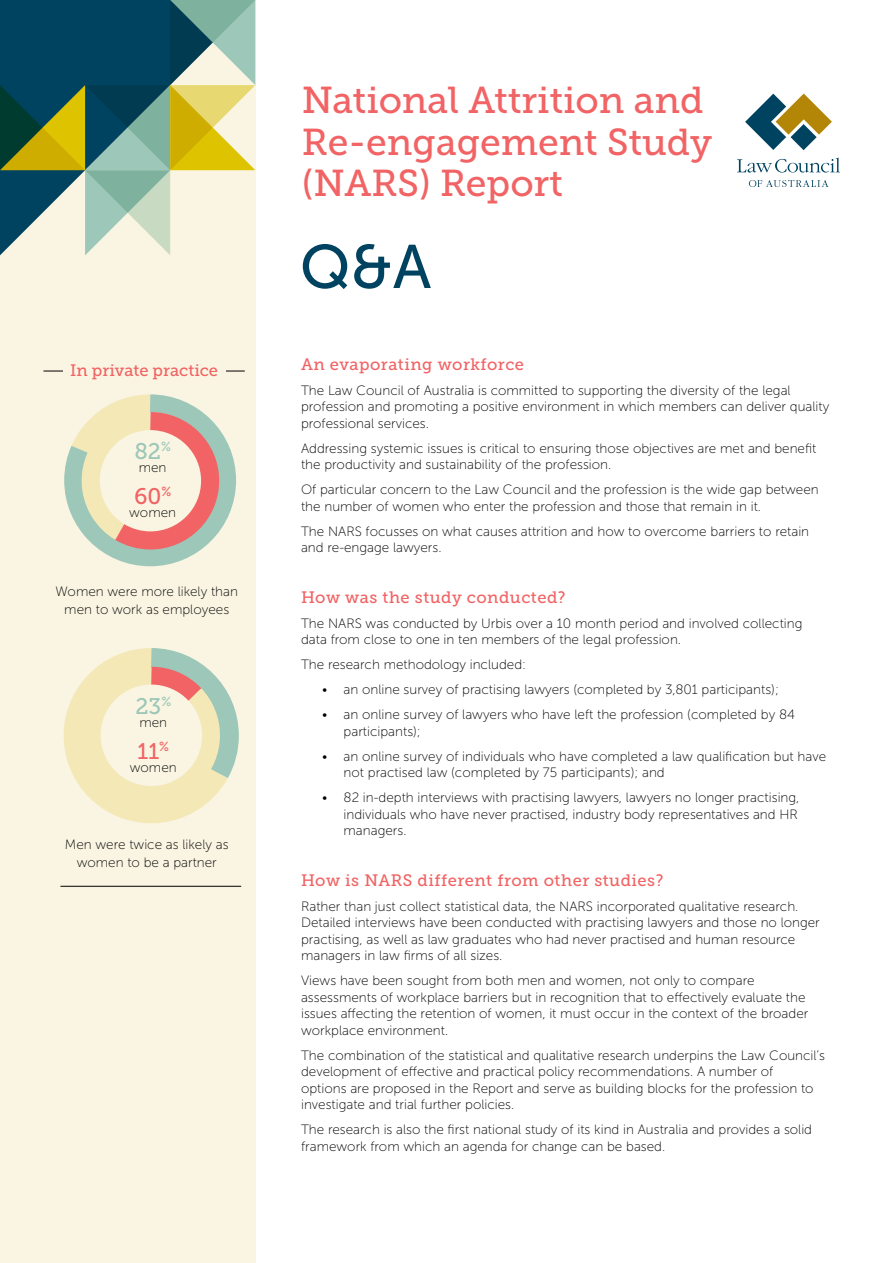
<style>
.page{position:relative;width:893px;height:1263px;background:#fff}
.page>*{position:absolute;margin:0;border:0;box-sizing:border-box;transform-origin:0 0}
.t1{font:61.35px "Museo Sans 500";color:#004360}
.t2{font:37.35px/41.2px "Museo Slab 500";color:#f16364}
.t3{font:22.5px "Museo Slab 500";color:#9dc7b8}
.t4{font:22.5px "Museo Slab 500";color:#f16364}
.t5{font:16.5px "Museo Slab 500";letter-spacing:.03em;color:#f16364}
.t6{font:16.5px "Museo Slab 500";color:#f16364}
.t7{font:13.5px/16.5px "Museo Sans 100";color:#000}
</style>
<div class="page">
<div style="left:0;top:0;width:255px;height:1263px;background:#f9f5e2"></div>
<svg style="left:749px;top:180px;width:80px;height:7px"></svg>
<svg style="left:737px;top:158px;width:103px;height:15px"></svg>
<svg style="left:745px;top:94px;width:87px;height:56px"></svg>
<svg style="left:0;top:0;width:255px;height:255px"></svg>
<hr style="left:60px;top:886px;width:181px;height:1px;background:#000">
<hr style="left:43px;top:371px;width:202px;height:1px;background:#000">
<div style="left:63px;top:364px;width:162px;height:23px;background:#f9f5e2"></div>
<svg style="left:64px;top:394px;width:172px;height:173px"></svg>
<svg style="left:63px;top:648px;width:176px;height:176px"></svg>
<p class="t6" style="left:70px;top:361px;width:149px">In private practice</p>
<h3 class="t3" style="left:134px;top:439px;width:38px">82<sup>%</sup></h3>
<p class="t7" style="left:139px;top:460px;width:29px">men</p>
<h3 class="t4" style="left:134px;top:484px;width:39px">60<sup>%</sup></h3>
<p class="t7" style="left:129px;top:505px;width:48px">women</p>
<p class="t7" style="left:55px;top:582px;width:184px;line-height:18.5px;text-align:center">Women were more likely than men to work as employees</p>
<h3 class="t3" style="left:135px;top:693px;width:37px">23<sup>%</sup></h3>
<p class="t7" style="left:139px;top:715px;width:29px">men</p>
<h3 class="t4" style="left:138px;top:738px;width:33px">11<sup>%</sup></h3>
<p class="t7" style="left:130px;top:760px;width:48px">women</p>
<p class="t7" style="left:65px;top:835px;width:165px;line-height:18.5px;text-align:center">Men were twice as likely as women to be a partner</p>
<h2 class="t2" style="left:302px;top:80px;width:412px">National Attrition and<br>Re-engagement Study (NARS) Report</h2>
<h1 class="t1" style="left:300px;top:233px;width:133px">Q&amp;A</h1>
<p class="t5" style="left:301px;top:355px;width:225px">An evaporating workforce</p>
<p class="t7" style="left:301px;top:382px;width:530px">The Law Council of Australia is committed to supporting the diversity of the legal profession and promoting a positive environment in which members can deliver quality professional services.</p>
<p class="t7" style="left:301px;top:440px;width:517px">Addressing systemic issues is critical to ensuring those objectives are met and benefit the productivity and sustainability of the profession.</p>
<p class="t7" style="left:301px;top:481px;width:519px">Of particular concern to the Law Council and the profession is the wide gap between the number of women who enter the profession and those that remain in it.</p>
<p class="t7" style="left:301px;top:523px;width:510px">The NARS focusses on what causes attrition and how to overcome barriers to retain and re-engage lawyers.</p>
<p class="t5" style="left:301px;top:588px;width:266px">How was the study conducted?</p>
<p class="t7" style="left:301px;top:615px;width:503px">The NARS was conducted by Urbis over a 10 month period and involved collecting data from close to one in ten members of the legal profession.</p>
<p class="t7" style="left:301px;top:656px;width:227px">The research methodology included:</p>
<p class="t7" style="left:322px;top:681px;width:458px">• an online survey of practising lawyers (completed by 3,801 participants);</p>
<p class="t7" style="left:344px;top:706px;width:453px;text-indent:-21px">• an online survey of lawyers who have left the profession (completed by 84 participants);</p>
<p class="t7" style="left:344px;top:748px;width:484px;text-indent:-21px">• an online survey of individuals who have completed a law qualification but have not practised law (completed by 75 participants); and</p>
<p class="t7" style="left:344px;top:789px;width:457px;text-indent:-21px">• 82 in-depth interviews with practising lawyers, lawyers no longer practising, individuals who have never practised, industry body representatives and HR managers.</p>
<p class="t5" style="left:301px;top:871px;width:364px">How is NARS different from other studies?</p>
<p class="t7" style="left:301px;top:898px;width:520px">Rather than just collect statistical data, the NARS incorporated qualitative research.<br>Detailed interviews have been conducted with practising lawyers and those no longer practising, as well as law graduates who had never practised and human resource managers in law firms of all sizes.</p>
<p class="t7" style="left:301px;top:972px;width:509px">Views have been sought from both men and women, not only to compare assessments of workplace barriers but in recognition that to effectively evaluate the issues affecting the retention of women, it must occur in the context of the broader workplace environment.</p>
<p class="t7" style="left:301px;top:1047px;width:526px">The combination of the statistical and qualitative research underpins the Law Council’s development of effective and practical policy recommendations. A number of<br>options are proposed in the Report and serve as building blocks for the profession to investigate and trial further policies.</p>
<p class="t7" style="left:301px;top:1121px;width:513px">The research is also the first national study of its kind in Australia and provides a solid framework from which an agenda for change can be based.</p>
</div>
